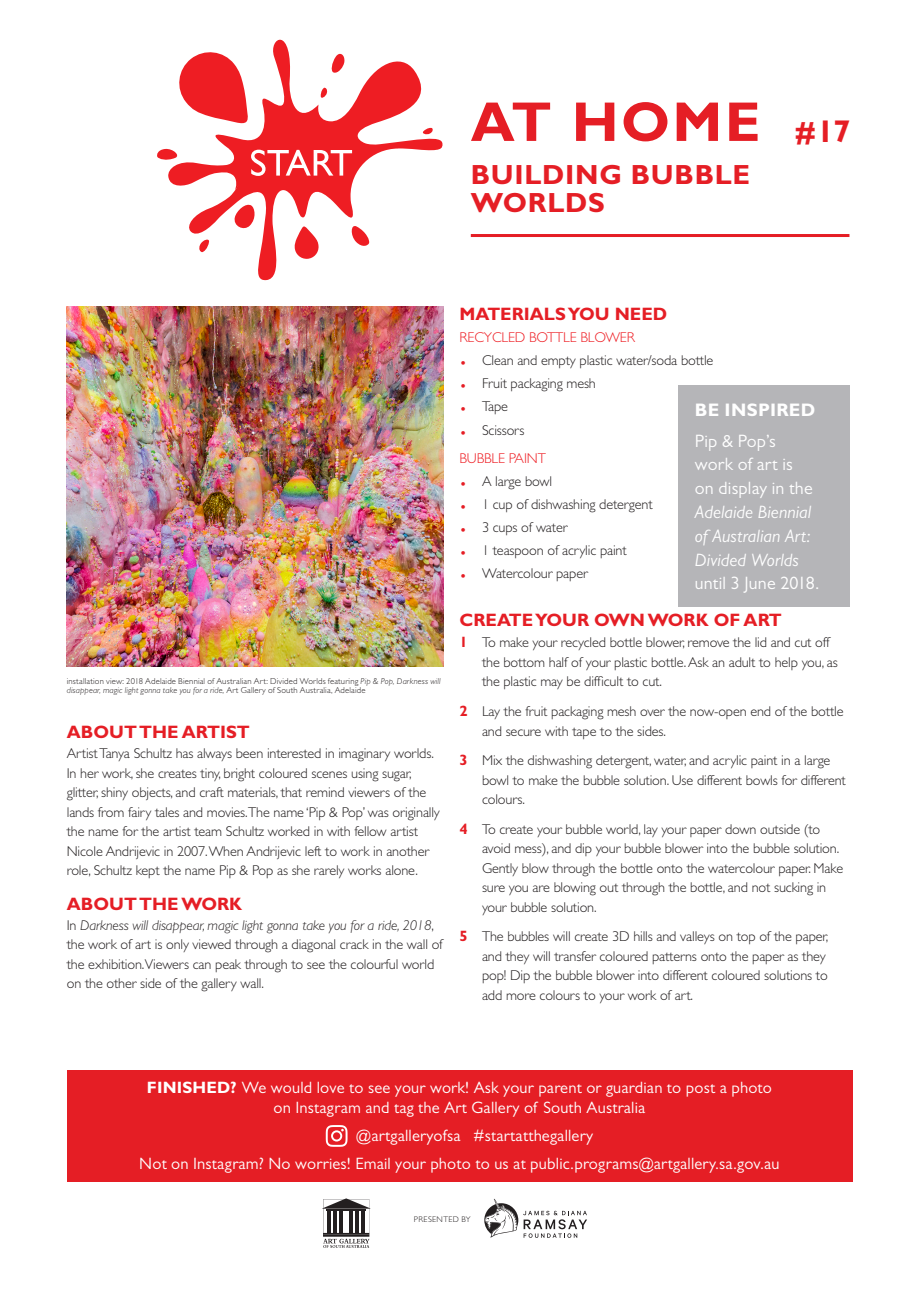
<style>
.page{position:relative;width:919px;height:1289px;background:#fff}
.page>*{position:absolute;margin:0;border:0;box-sizing:border-box;transform-origin:0 0}
.t1{font:700 56.25px "Gill Sans";letter-spacing:.04em;color:#e51e25}
.t2{font:700 31.5px "Gill Sans";color:#e51e25}
.t3{font:700 27.75px/28.5px "Gill Sans";letter-spacing:.025em;color:#e51e25}
.Intro_Text{font:700 18.15px "Gill Sans";letter-spacing:.015em;color:#fff}
.Intro_Text-2{font:18px/23.9px "Gill Sans";letter-spacing:.01em;color:#fff}
.Intro_Text-3{font:700 18px "Gill Sans";color:#e51e25}
.Intro_Text-4{font:16.5px/19.5px "Gill Sans";letter-spacing:.01em;color:#fff;text-align:center}
.Intro_Text-5{font:300 14.25px/19.5px "Gill Sans";letter-spacing:-.01em;color:#231f20}
.Intro_Text-6{font:300 14.25px "Gill Sans";letter-spacing:-.01em;color:#ee1d23}
._10_Caption{font:300 8.7px/9.3px "Gill Sans";letter-spacing:.02em;color:#231f20}
.Tabbed_Body{font:300 8.25px "Gill Sans";letter-spacing:.04em;color:#231f20}
.s1{font-style:italic}
.s2{font-size:15px;color:#e51e25}
.s3{font-weight:700;font-size:15px;color:#e51e25}
.s4{font-weight:700}
</style>
<div class="page">
<hr style="left:471px;top:234px;width:378px;height:3px;background:#e51e25">
<div style="left:67px;top:1070px;width:785px;height:111px;background:#e51e25"></div>
<svg style="left:326px;top:1125px;width:21px;height:21px"></svg>
<svg style="left:215px;top:39px;width:227px;height:242px"></svg>
<svg style="left:330px;top:51px;width:15px;height:23px"></svg>
<svg style="left:320px;top:87px;width:8px;height:12px"></svg>
<svg style="left:421px;top:127px;width:12px;height:8px"></svg>
<svg style="left:179px;top:48px;width:70px;height:77px"></svg>
<svg style="left:157px;top:148px;width:213px;height:111px"></svg>
<svg style="left:484px;top:1198px;width:103px;height:39px"></svg>
<svg style="left:322px;top:1198px;width:48px;height:49px"></svg>
<div style="left:677px;top:385px;width:172px;height:222px;background:#b5b5b8"></div>
<img style="left:67px;top:306px;width:377px;height:360px">
<p class="t1" style="left:471px;top:89px;width:291px">AT HOME</p>
<p class="t3" style="left:471px;top:160px;width:281px">BUILDING BUBBLE<br>WORLDS</p>
<p class="t2" style="left:796px;top:112px;width:56px">#17</p>
<p class="_10_Caption" style="left:67px;top:676px;width:375px">installation view: 2018 Adelaide Biennial of Australian Art: Divided Worlds featuring <span class="s1">Pip &amp; Pop, Darkness will disappear, magic light gonna take you for a ride</span>, Art Gallery of South Australia, Adelaide</p>
<p class="Intro_Text-3" style="left:67px;top:721px;width:184px">ABOUT THE ARTIST</p>
<p class="Intro_Text-5" style="left:67px;top:743px;width:374px">Artist Tanya Schultz has always been interested in imaginary worlds.<br>In her work, she creates tiny, bright coloured scenes using sugar, glitter, shiny objects, and craft materials, that remind viewers of the lands from fairy tales and movies.The name ‘Pip &amp; Pop’ was originally the name for the artist team Schultz worked in with fellow artist Nicole Andrijevic in 2007. When Andrijevic left to work in another role, Schultz kept the name Pip &amp; Pop as she rarely works alone.</p>
<p class="Intro_Text-3" style="left:67px;top:893px;width:177px">ABOUT THE WORK</p>
<p class="Intro_Text-5" style="left:67px;top:915px;width:377px">In <span class="s1">Darkness will disappear, magic light gonna take you for a ride, 2018</span>, the work of art is only viewed through a diagonal crack in the wall of the exhibition.Viewers can peak through to see the colourful world on the other side of the gallery wall.</p>
<p class="Intro_Text-3" style="left:459px;top:304px;width:209px">MATERIALS YOU NEED</p>
<p class="Intro_Text-6" style="left:459px;top:329px;width:177px">RECYCLED BOTTLE BLOWER</p>
<p class="Intro_Text-5" style="left:459px;top:351px;width:255px"><span class="s2">•</span> Clean and empty plastic water/soda bottle</p>
<p class="Intro_Text-5" style="left:459px;top:374px;width:138px"><span class="s2">•</span> Fruit packaging mesh</p>
<p class="Intro_Text-5" style="left:459px;top:397px;width:50px"><span class="s2">•</span> Tape</p>
<p class="Intro_Text-5" style="left:459px;top:420px;width:66px"><span class="s2">•</span> Scissors</p>
<p class="Intro_Text-6" style="left:459px;top:450px;width:88px">BUBBLE PAINT</p>
<p class="Intro_Text-5" style="left:459px;top:471px;width:94px"><span class="s2">•</span> A large bowl</p>
<p class="Intro_Text-5" style="left:459px;top:494px;width:195px"><span class="s2">•</span> 1 cup of dishwashing detergent</p>
<p class="Intro_Text-5" style="left:459px;top:517px;width:109px"><span class="s2">•</span> 3 cups of water</p>
<p class="Intro_Text-5" style="left:459px;top:541px;width:169px"><span class="s2">•</span> 1 teaspoon of acrylic paint</p>
<p class="Intro_Text-5" style="left:459px;top:564px;width:130px"><span class="s2">•</span> Watercolour paper</p>
<p class="Intro_Text-3" style="left:459px;top:609px;width:324px">CREATE YOUR OWN WORK OF ART</p>
<p class="Intro_Text-5" style="left:482px;top:633px;width:357px;text-indent:-22px"><span class="s3">1</span> To make your recycled bottle blower, remove the lid and cut off the bottom half of your plastic bottle. Ask an adult to help you, as the plastic may be difficult to cut.</p>
<p class="Intro_Text-5" style="left:482px;top:701px;width:363px;text-indent:-22px"><span class="s3">2</span> Lay the fruit packaging mesh over the now-open end of the bottle and secure with tape to the sides.</p>
<p class="Intro_Text-5" style="left:482px;top:750px;width:365px;text-indent:-22px"><span class="s3">3</span> Mix the dishwashing detergent, water, and acrylic paint in a large bowl to make the bubble solution. Use different bowls for different colours.</p>
<p class="Intro_Text-5" style="left:482px;top:819px;width:362px;text-indent:-22px"><span class="s3">4</span> To create your bubble world, lay your paper down outside (to avoid mess), and dip your bubble blower into the bubble solution.<br>Gently blow through the bottle onto the watercolour paper. Make sure you are blowing out through the bottle, and not sucking in your bubble solution.</p>
<p class="Intro_Text-5" style="left:482px;top:926px;width:348px;text-indent:-22px"><span class="s3">5</span> The bubbles will create 3D hills and valleys on top of the paper, and they will transfer coloured patterns onto the paper as they pop! Dip the bubble blower into different coloured solutions to add more colours to your work of art.</p>
<p class="Intro_Text" style="left:694px;top:399px;width:122px">BE INSPIRED</p>
<p class="Intro_Text-2" style="left:694px;top:428px;width:126px">Pip &amp; Pop’s<br>work of art is<br>on display in the<br><span class="s1">Adelaide Biennial of Australian Art:<br>Divided Worlds </span>until 3 June 2018.</p>
<p class="Intro_Text-4" style="left:147px;top:1077px;width:626px"><span class="s4">FINISHED?</span> We would love to see your work! Ask your parent or guardian to post a photo on Instagram and tag the Art Gallery of South Australia</p>
<p class="Intro_Text-4" style="left:356px;top:1125px;width:238px">@artgalleryofsa #startatthegallery</p>
<p class="Intro_Text-4" style="left:139px;top:1153px;width:641px">Not on Instagram? No worries! Email your photo to us at public.programs@artgallery.sa.gov.au</p>
<p class="Tabbed_Body" style="left:414px;top:1214px;width:58px">PRESENTED BY</p>
</div>
